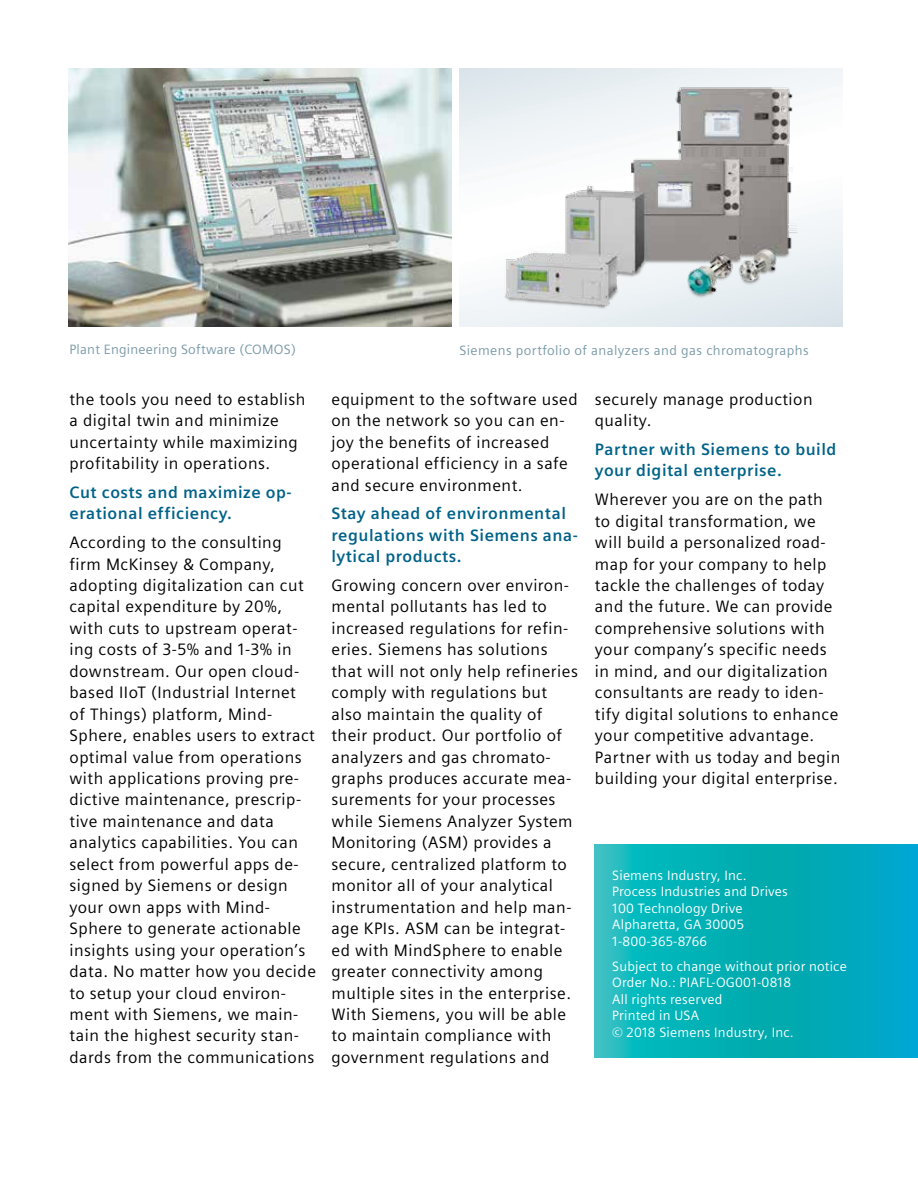
<style>
.page{position:relative;width:918px;height:1188px;background:#fff}
.page>*{position:absolute;margin:0;border:0;box-sizing:border-box;transform-origin:0 0}
.t1{font:16.5px/21.5px "Siemens Sans";letter-spacing:.03em;color:#000}
.t2{font:700 16.5px/21.5px "Siemens Sans";letter-spacing:.03em;color:#006288}
.t3{font:13.5px/16.5px "Siemens Sans";letter-spacing:.015em;color:#fff}
.t4{font:13.5px "Siemens Sans";letter-spacing:.03em;color:#7b9aa9}
</style>
<div class="page">
<svg style="left:595px;top:844px;width:323px;height:214px;background:#06afba"></svg>
<img style="left:68px;top:68px;width:384px;height:259px">
<img style="left:494px;top:68px;width:314px;height:249px">
<p class="t4" style="left:70px;top:341px;width:228px">Plant Engineering Software (COMOS)</p>
<p class="t4" style="left:459px;top:343px;width:351px">Siemens portfolio of analyzers and gas chromatographs</p>
<p class="t1" style="left:70px;top:388px;width:238px">the tools you need to establish a digital twin and minimize uncertainty while maximizing profitability in operations.</p>
<p class="t2" style="left:70px;top:482px;width:224px">Cut costs and maximize op&shy;erational efficiency.</p>
<p class="t1" style="left:70px;top:532px;width:248px">According to the consulting firm McKinsey &amp; Company, adopting digitalization can cut capital expenditure by 20%, with cuts to upstream operat&shy;ing costs of 3-5% and 1-3% in downstream. Our open cloud&shy;based IIoT (Industrial Internet<br>of Things) platform, Mind-<br>Sphere, enables users to extract optimal value from operations with applications proving pre&shy;dictive maintenance, prescrip&shy;tive maintenance and data analytics capabilities. You can select from powerful apps de&shy;signed by Siemens or design your own apps with Mind-<br>Sphere to generate actionable insights using your operation’s data. No matter how you decide to setup your cloud environ&shy;ment with Siemens, we main&shy;tain the highest security stan&shy;dards from the communications</p>
<p class="t1" style="left:332px;top:388px;width:248px">equipment to the software used on the network so you can en&shy;joy the benefits of increased operational efficiency in a safe and secure environment.</p>
<p class="t2" style="left:332px;top:503px;width:248px">Stay ahead of environmental regulations with Siemens ana&shy;lytical products.</p>
<p class="t1" style="left:332px;top:575px;width:248px">Growing concern over environ&shy;mental pollutants has led to increased regulations for refin&shy;eries. Siemens has solutions that will not only help refineries comply with regulations but also maintain the quality of their product. Our portfolio of analyzers and gas chromato&shy;graphs produces accurate mea&shy;surements for your processes while Siemens Analyzer System<br>Monitoring (ASM) provides a secure, centralized platform to monitor all of your analytical instrumentation and help man&shy;age KPIs. ASM can be integrat&shy;ed with MindSphere to enable greater connectivity among multiple sites in the enterprise.<br>With Siemens, you will be able to maintain compliance with government regulations and</p>
<p class="t1" style="left:595px;top:388px;width:219px">securely manage production quality.</p>
<p class="t2" style="left:595px;top:439px;width:243px">Partner with Siemens to build your digital enterprise.</p>
<p class="t1" style="left:595px;top:489px;width:247px">Wherever you are on the path to digital transformation, we will build a personalized road&shy;map for your company to help tackle the challenges of today and the future. We can provide comprehensive solutions with your company’s specific needs in mind, and our digitalization consultants are ready to iden&shy;tify digital solutions to enhance your competitive advantage.<br>Partner with us today and begin building your digital enterprise.</p>
<p class="t3" style="left:612px;top:867px;width:177px">Siemens Industry, Inc.<br>Process Industries and Drives<br>100 Technology Drive<br>Alpharetta, GA 30005<br>1-800-365-8766</p>
<p class="t3" style="left:612px;top:958px;width:236px">Subject to change without prior notice<br>Order No.: PIAFL-OG001-0818<br>All rights reserved<br>Printed in USA<br>© 2018 Siemens Industry, Inc.</p>
</div>
